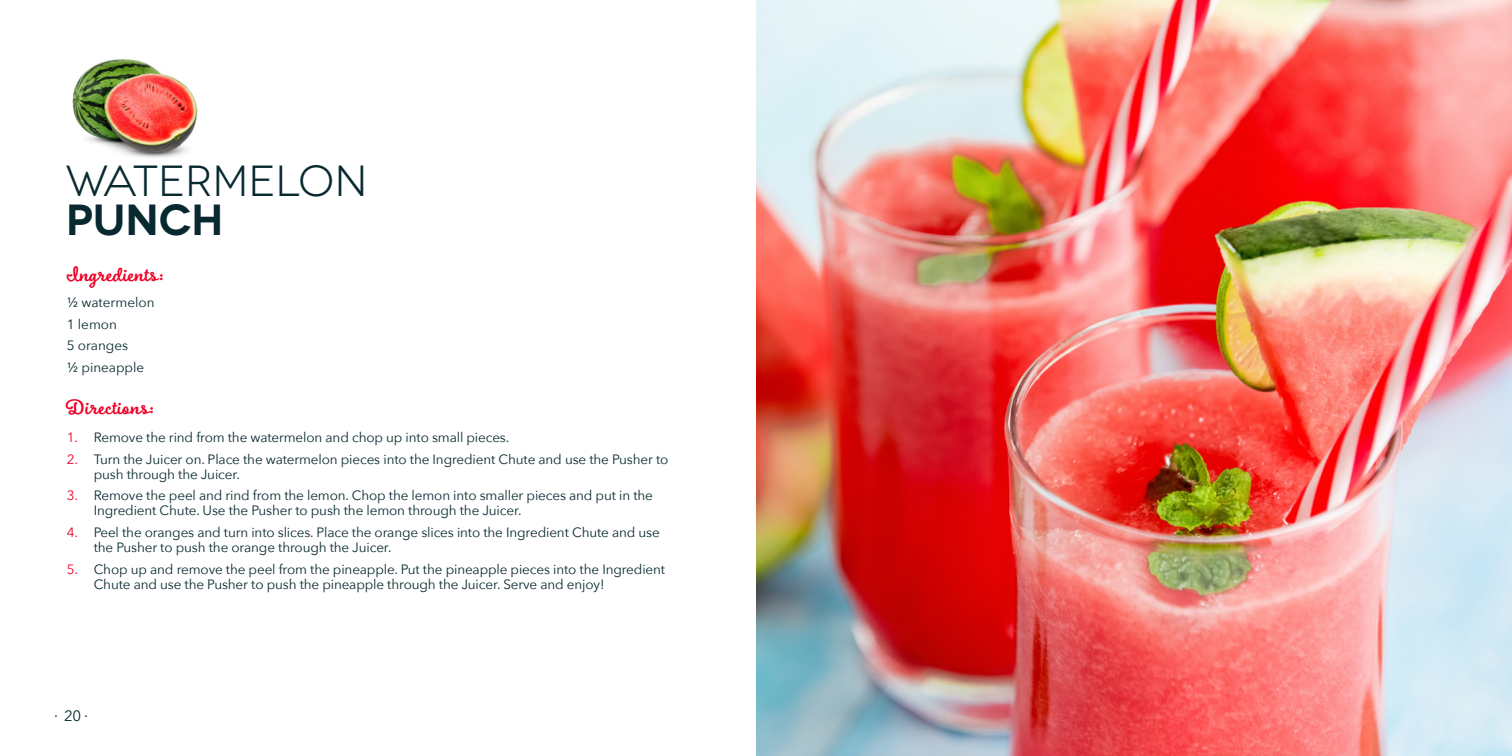
<style>
.page{position:relative;width:1512px;height:756px;background:#fff}
.page>*{position:absolute;margin:0;border:0;box-sizing:border-box;transform-origin:0 0}
.t1{font:43.5px "Novecentowide";color:#08292f}
.t2{font:600 43.5px "Novecentowide";letter-spacing:-.01em;color:#08292f}
.t3{font:700 22.5px "Boucherie Cursive";letter-spacing:.025em;color:#ef0027}
.t4{font:15px "Avenir Next";color:#08292f}
.t5{font:13.5px/15px "Avenir Next";letter-spacing:-.01em;color:#08292f}
.s1{color:#ef0027}
</style>
<div class="page">
<img style="left:756px;top:0;width:756px;height:756px">
<img style="left:72px;top:59px;width:126px;height:99px">
<p class="t1" style="left:66px;top:156px;width:303px">WATERMELON</p>
<p class="t2" style="left:66px;top:194px;width:159px">PUNCH</p>
<p class="t3" style="left:67px;top:260px;width:98px">Ingredients:</p>
<p class="t5" style="left:67px;top:294px;width:89px">½ watermelon</p>
<p class="t5" style="left:67px;top:316px;width:52px">1 lemon</p>
<p class="t5" style="left:67px;top:338px;width:63px">5 oranges</p>
<p class="t5" style="left:67px;top:359px;width:79px">½ pineapple</p>
<p class="t3" style="left:66px;top:393px;width:89px">Directions:</p>
<p class="t5" style="left:67px;top:429px;width:444px"><span class="s1">1.</span> Remove the rind from the watermelon and chop up into small pieces.</p>
<p class="t5" style="left:94px;top:451px;width:576px;text-indent:-27px"><span class="s1">2.</span> Turn the Juicer on. Place the watermelon pieces into the Ingredient Chute and use the Pusher to push through the Juicer.</p>
<p class="t5" style="left:94px;top:488px;width:561px;text-indent:-27px"><span class="s1">3.</span> Remove the peel and rind from the lemon. Chop the lemon into smaller pieces and put in the<br>Ingredient Chute. Use the Pusher to push the lemon through the Juicer.</p>
<p class="t5" style="left:94px;top:524px;width:568px;text-indent:-27px"><span class="s1">4.</span> Peel the oranges and turn into slices. Place the orange slices into the Ingredient Chute and use the Pusher to push the orange through the Juicer.</p>
<p class="t5" style="left:94px;top:561px;width:573px;text-indent:-27px"><span class="s1">5.</span> Chop up and remove the peel from the pineapple. Put the pineapple pieces into the Ingredient<br>Chute and use the Pusher to push the pineapple through the Juicer. Serve and enjoy!</p>
<p class="t4" style="left:54px;top:703px;width:36px">∙ 20 ∙</p>
</div>
